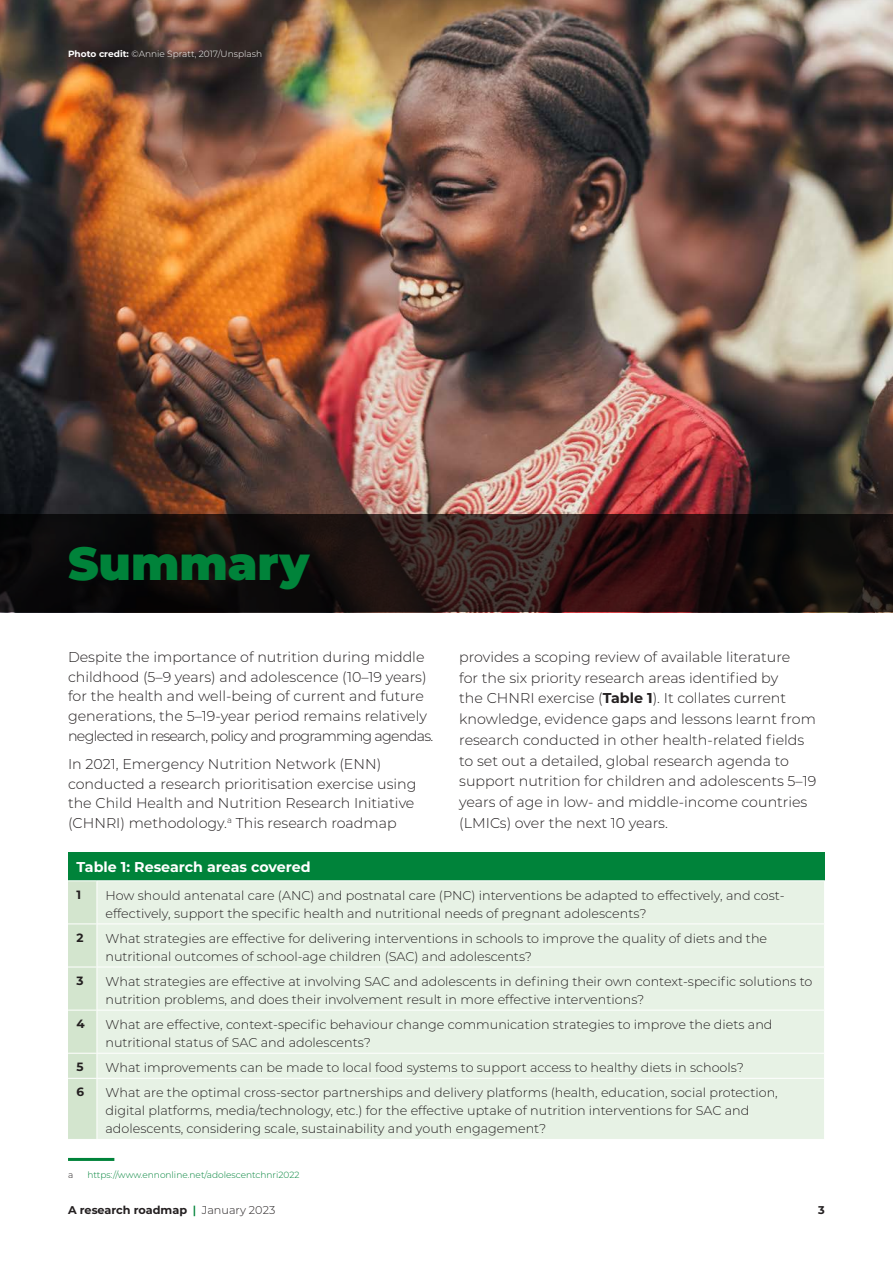
<style>
.page{position:relative;width:893px;height:1263px;background:#fff}
.page>*{position:absolute;margin:0;border:0;box-sizing:border-box;transform-origin:0 0}
.t1{font:900 46.5px "Montserrat";color:#00833a}
.text{font:300 14.25px/20.9px "Montserrat";color:#231f20}
.table_box_heading{font:700 14.25px "Montserrat";color:#fff}
.text-2{font:300 12.75px/18px "Montserrat";color:#231f20}
.text-3{font:700 12px "Montserrat";color:#231f20}
.t2{font:700 11.25px "Montserrat";color:#231f20}
.footnote_blue{font:300 9px "Montserrat";color:#00833a}
.t3{font:300 9px "Montserrat";color:#fff}
.footnote_blue-2{font:300 9px "Montserrat";color:#231f20}
.s1{font-weight:700}
.s2{font-weight:600;color:#00833a}
.s3{font-weight:300}
</style>
<div class="page">
<img style="left:0;top:0;width:893px;height:514px">
<svg style="left:0;top:514px;width:893px;height:98px;background:#1c1010"></svg>
<div style="left:68px;top:852px;width:757px;height:29px;background:#00833a"></div>
<div style="left:98px;top:881px;width:726px;height:258px;background:#e7f2e5"></div>
<hr style="left:97px;top:880px;width:728px;height:1px;background:#fff">
<hr style="left:97px;top:923px;width:728px;height:1px;background:#fff">
<hr style="left:97px;top:967px;width:728px;height:1px;background:#fff">
<hr style="left:97px;top:1010px;width:728px;height:1px;background:#fff">
<hr style="left:97px;top:1053px;width:728px;height:1px;background:#fff">
<svg style="left:68px;top:880px;width:30px;height:259px;background:#d5e6d0"></svg>
<hr style="left:97px;top:1078px;width:728px;height:1px;background:#fff">
<hr style="left:97px;top:1079px;width:1px;height:60px;background:#fff">
<hr style="left:68px;top:1158px;width:46px;height:3px;background:#00833a">
<p class="t3" style="left:68px;top:48px;width:196px"><span class="s1">Photo credit:</span> ©Annie Spratt, 2017/Unsplash</p>
<p class="t1" style="left:68px;top:528px;width:243px">Summary</p>
<p class="text" style="left:68px;top:646px;width:367px;line-height:19.6px">Despite the importance of nutrition during middle childhood (5–9 years) and adolescence (10–19 years) for the health and well-being of current and future generations, the 5–19-year period remains relatively neglected in research, policy and programming agendas.</p>
<p class="text" style="left:68px;top:753px;width:350px;line-height:19.6px">In 2021, Emergency Nutrition Network (ENN) conducted a research prioritisation exercise using the Child Health and Nutrition Research Initiative (CHNRI) methodology.<sup>a</sup> This research roadmap</p>
<p class="text" style="left:459px;top:646px;width:359px">provides a scoping review of available literature<br>for the six priority research areas identified by<br>the CHNRI exercise (<span class="s1">Table 1</span>). It collates current knowledge, evidence gaps and lessons learnt from research conducted in other health-related fields to set out a detailed, global research agenda to support nutrition for children and adolescents 5–19 years of age in low- and middle-income countries (LMICs) over the next 10 years.</p>
<p class="table_box_heading" style="left:77px;top:857px;width:236px">Table 1: Research areas covered</p>
<p class="text-3" style="left:77px;top:886px;width:6px">1</p>
<p class="text-2" style="left:105px;top:885px;width:681px">How should antenatal care (ANC) and postnatal care (PNC) interventions be adapted to effectively, and cost&shy;effectively, support the specific health and nutritional needs of pregnant adolescents?</p>
<p class="text-3" style="left:77px;top:929px;width:9px">2</p>
<p class="text-2" style="left:105px;top:929px;width:663px">What strategies are effective for delivering interventions in schools to improve the quality of diets and the nutritional outcomes of school-age children (SAC) and adolescents?</p>
<p class="text-3" style="left:77px;top:972px;width:9px">3</p>
<p class="text-2" style="left:105px;top:972px;width:708px">What strategies are effective at involving SAC and adolescents in defining their own context-specific solutions to nutrition problems, and does their involvement result in more effective interventions?</p>
<p class="text-3" style="left:77px;top:1015px;width:10px">4</p>
<p class="text-2" style="left:105px;top:1015px;width:669px">What are effective, context-specific behaviour change communication strategies to improve the diets and nutritional status of SAC and adolescents?</p>
<p class="text-3" style="left:77px;top:1058px;width:9px">5</p>
<p class="text-2" style="left:105px;top:1058px;width:640px">What improvements can be made to local food systems to support access to healthy diets in schools?</p>
<p class="text-3" style="left:77px;top:1083px;width:9px">6</p>
<p class="text-2" style="left:105px;top:1083px;width:674px">What are the optimal cross-sector partnerships and delivery platforms (health, education, social protection, digital platforms, media/technology, etc.) for the effective uptake of nutrition interventions for SAC and adolescents, considering scale, sustainability and youth engagement?</p>
<p class="footnote_blue-2" style="left:68px;top:1168px;width:7px">a</p>
<p class="footnote_blue" style="left:87px;top:1168px;width:214px">https://www.ennonline.net/adolescentchnri2022</p>
<p class="t2" style="left:68px;top:1202px;width:209px">A research roadmap <span class="s2">|</span> <span class="s3">January 2023</span></p>
<p class="t2" style="left:818px;top:1202px;width:8px">3</p>
</div>
